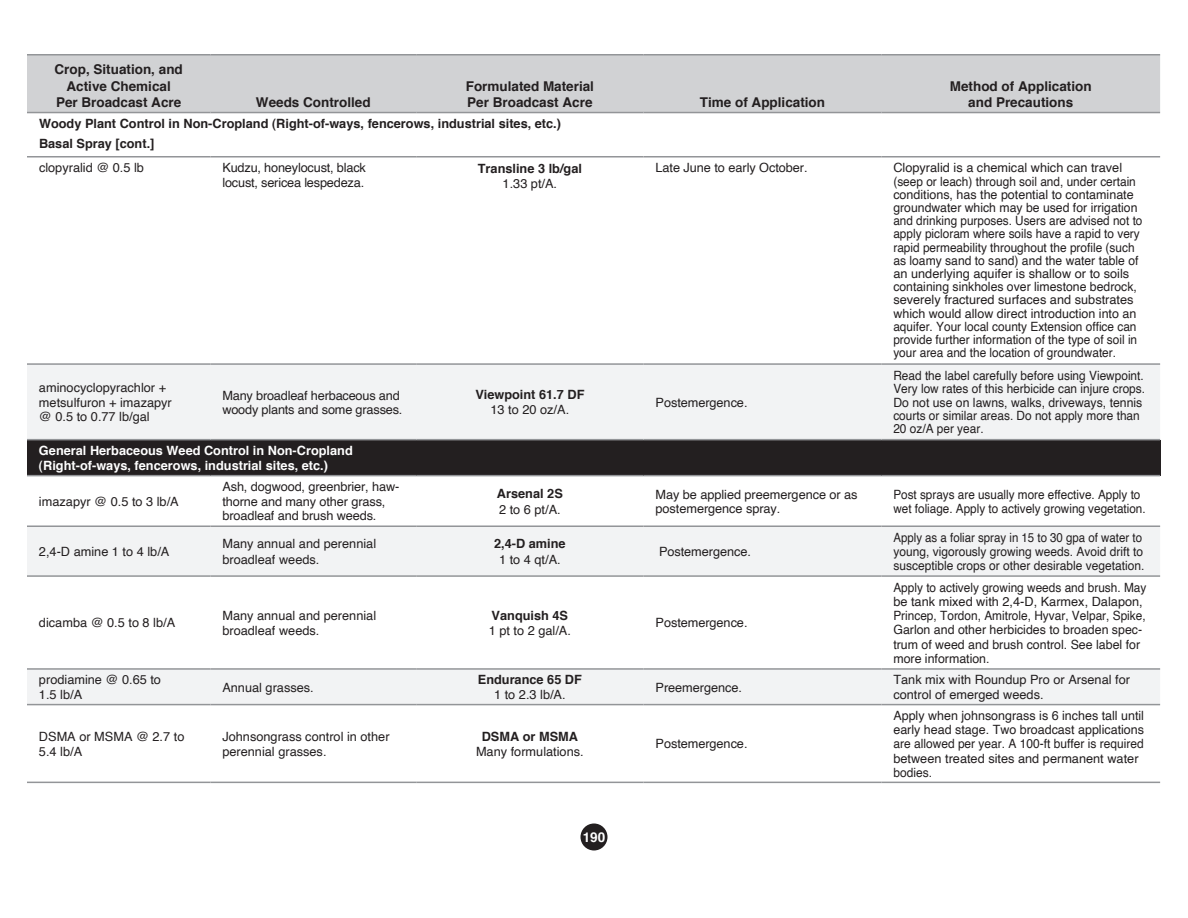
<style>
.page{position:relative;width:1188px;height:918px;background:#fff}
.page>*{position:absolute;margin:0;border:0;box-sizing:border-box;transform-origin:0 0}
.t1{font:700 13.5px/16.5px "Helvetica";color:#231f20;text-align:center}
.t2{font:700 13.5px "Helvetica";color:#fff}
.t3{font:12.75px/13.2px "Helvetica";color:#231f20}
.t4{font:12.75px/14.2px "Helvetica";color:#231f20;scale:.93 1}
.t5{font:700 12.75px/15.3px "Helvetica";color:#231f20;text-align:center}
.t6{font:12.75px/14.2px "Helvetica";color:#231f20;scale:.9 1}
.t7{font:700 12.75px/14.2px "Helvetica";color:#fff}
.t8{font:12.75px/14.2px "Helvetica";color:#231f20;scale:.92 1}
.s1{font-weight:400}
.s2{font-weight:700}
</style>
<div class="page">
<div style="left:580px;top:824px;width:28px;height:26px;background:#231f20;border-radius:50%"></div>
<div style="left:27px;top:56px;width:1133px;height:56px;background:#d1d2d4"></div>
<svg style="left:27px;top:365px;width:1133px;height:339px;fill:#f2f3f4"></svg>
<div style="left:27px;top:440px;width:1133px;height:36px;background:#231f20"></div>
<hr style="left:27px;top:54px;width:183px;height:2px;background:#939598">
<hr style="left:210px;top:54px;width:206px;height:2px;background:#939598">
<hr style="left:416px;top:54px;width:228px;height:2px;background:#939598">
<hr style="left:644px;top:54px;width:237px;height:2px;background:#939598">
<hr style="left:881px;top:54px;width:279px;height:2px;background:#939598">
<hr style="left:27px;top:112px;width:183px;height:1px;background:#939598">
<hr style="left:210px;top:112px;width:206px;height:1px;background:#939598">
<hr style="left:416px;top:112px;width:228px;height:1px;background:#939598">
<hr style="left:644px;top:112px;width:237px;height:1px;background:#939598">
<hr style="left:881px;top:112px;width:279px;height:1px;background:#939598">
<hr style="left:27px;top:156px;width:183px;height:2px;background:#939598">
<hr style="left:210px;top:156px;width:206px;height:2px;background:#939598">
<hr style="left:416px;top:156px;width:228px;height:2px;background:#939598">
<hr style="left:644px;top:156px;width:237px;height:2px;background:#939598">
<hr style="left:881px;top:156px;width:279px;height:2px;background:#939598">
<hr style="left:27px;top:363px;width:183px;height:2px;background:#939598">
<hr style="left:210px;top:363px;width:206px;height:2px;background:#939598">
<hr style="left:416px;top:363px;width:228px;height:2px;background:#939598">
<hr style="left:644px;top:363px;width:237px;height:2px;background:#939598">
<hr style="left:881px;top:363px;width:279px;height:2px;background:#939598">
<hr style="left:27px;top:439px;width:183px;height:1px;background:#939598">
<hr style="left:210px;top:439px;width:206px;height:1px;background:#939598">
<hr style="left:416px;top:439px;width:228px;height:1px;background:#939598">
<hr style="left:644px;top:439px;width:237px;height:1px;background:#939598">
<hr style="left:881px;top:439px;width:279px;height:1px;background:#939598">
<hr style="left:27px;top:475px;width:183px;height:1px;background:#939598">
<hr style="left:210px;top:475px;width:206px;height:1px;background:#939598">
<hr style="left:416px;top:475px;width:228px;height:1px;background:#939598">
<hr style="left:644px;top:475px;width:237px;height:1px;background:#939598">
<hr style="left:881px;top:475px;width:279px;height:1px;background:#939598">
<hr style="left:27px;top:525px;width:183px;height:2px;background:#939598">
<hr style="left:210px;top:525px;width:206px;height:2px;background:#939598">
<hr style="left:416px;top:525px;width:228px;height:2px;background:#939598">
<hr style="left:644px;top:525px;width:237px;height:2px;background:#939598">
<hr style="left:881px;top:525px;width:279px;height:2px;background:#939598">
<hr style="left:27px;top:575px;width:183px;height:2px;background:#939598">
<hr style="left:210px;top:575px;width:206px;height:2px;background:#939598">
<hr style="left:416px;top:575px;width:228px;height:2px;background:#939598">
<hr style="left:644px;top:575px;width:237px;height:2px;background:#939598">
<hr style="left:881px;top:575px;width:279px;height:2px;background:#939598">
<hr style="left:27px;top:668px;width:183px;height:2px;background:#939598">
<hr style="left:210px;top:668px;width:206px;height:2px;background:#939598">
<hr style="left:416px;top:668px;width:228px;height:2px;background:#939598">
<hr style="left:644px;top:668px;width:237px;height:2px;background:#939598">
<hr style="left:881px;top:668px;width:279px;height:2px;background:#939598">
<hr style="left:27px;top:704px;width:183px;height:1px;background:#939598">
<hr style="left:210px;top:704px;width:206px;height:1px;background:#939598">
<hr style="left:416px;top:704px;width:228px;height:1px;background:#939598">
<hr style="left:644px;top:704px;width:237px;height:1px;background:#939598">
<hr style="left:881px;top:704px;width:279px;height:1px;background:#939598">
<hr style="left:27px;top:782px;width:183px;height:1px;background:#939598">
<hr style="left:210px;top:782px;width:206px;height:1px;background:#939598">
<hr style="left:416px;top:782px;width:228px;height:1px;background:#939598">
<hr style="left:644px;top:782px;width:237px;height:1px;background:#939598">
<hr style="left:881px;top:782px;width:279px;height:1px;background:#939598">
<p class="t1" style="left:55px;top:60px;width:130px">Crop, Situation, and<br>Active Chemical<br>Per Broadcast Acre</p>
<p class="t1" style="left:256px;top:93px;width:116px">Weeds Controlled</p>
<p class="t1" style="left:466px;top:77px;width:130px;text-align:left">Formulated Material<br>Per Broadcast Acre</p>
<p class="t1" style="left:700px;top:93px;width:127px">Time of Application</p>
<p class="t1" style="left:950px;top:77px;width:143px">Method of Application and Precautions</p>
<p class="t5" style="left:39px;top:114px;width:524px;line-height:19.2px;text-align:left">Woody Plant Control in Non-Cropland (Right-of-ways, fencerows, industrial sites, etc.)<br>Basal Spray [cont.]</p>
<p class="t3" style="left:39px;top:162px;width:107px">clopyralid @ 0.5 lb</p>
<p class="t3" style="left:222px;top:161px;width:145px;line-height:14.2px">Kudzu, honeylocust, black locust, sericea lespedeza.</p>
<p class="t5" style="left:478px;top:160px;width:106px">Transline 3 lb/gal<br><span class="s1">1.33 pt/A.</span></p>
<p class="t3" style="left:656px;top:162px;width:154px">Late June to early October.</p>
<p class="t3" style="left:893px;top:162px;width:251px">Clopyralid is a chemical which can travel (seep or leach) through soil and, under certain conditions, has the potential to contaminate groundwater which may be used for irrigation and drinking purposes. Users are advised not to apply picloram where soils have a rapid to very rapid permeability throughout the profile (such as loamy sand to sand) and the water table of an underlying aquifer is shallow or to soils containing sinkholes over limestone bedrock, severely fractured surfaces and substrates which would allow direct introduction into an aquifer. Your local county Extension office can provide further information of the type of soil in your area and the location of groundwater.</p>
<p class="t3" style="left:39px;top:381px;width:134px;line-height:14.2px">aminocyclopyrachlor + metsulfuron + imazapyr @ 0.5 to 0.77 lb/gal</p>
<p class="t3" style="left:222px;top:388px;width:182px;line-height:14.2px">Many broadleaf herbaceous and woody plants and some grasses.</p>
<p class="t5" style="left:475px;top:386px;width:111px">Viewpoint 61.7 DF<br><span class="s1">13 to 20 oz/A.</span></p>
<p class="t3" style="left:656px;top:396px;width:94px">Postemergence.</p>
<p class="t4" style="left:893px;top:370px;width:272px;line-height:13.2px">Read the label carefully before using Viewpoint.<br>Very low rates of this herbicide can injure crops.<br>Do not use on lawns, walks, driveways, tennis courts or similar areas. Do not apply more than 20 oz/A per year.</p>
<p class="t7" style="left:39px;top:443px;width:315px">General Herbaceous Weed Control in Non-Cropland (Right-of-ways, fencerows, industrial sites, etc.)</p>
<p class="t3" style="left:39px;top:495px;width:141px">imazapyr @ 0.5 to 3 lb/A</p>
<p class="t3" style="left:222px;top:480px;width:179px;line-height:14.2px">Ash, dogwood, greenbrier, haw&shy;thorne and many other grass, broadleaf and brush weeds.</p>
<p class="t5" style="left:497px;top:485px;width:67px;text-align:left">Arsenal 2S<br><span class="s1">2 to 6 pt/A.</span></p>
<p class="t3" style="left:656px;top:487px;width:204px;line-height:14.2px">May be applied preemergence or as postemergence spray.</p>
<p class="t8" style="left:893px;top:487px;width:276px">Post sprays are usually more effective. Apply to wet foliage. Apply to actively growing vegetation.</p>
<p class="t3" style="left:39px;top:545px;width:132px">2,4-D amine 1 to 4 lb/A</p>
<p class="t3" style="left:222px;top:537px;width:155px;line-height:15.3px">Many annual and perennial broadleaf weeds.</p>
<p class="t5" style="left:494px;top:536px;width:73px">2,4-D amine<br><span class="s1">1 to 4 qt/A.</span></p>
<p class="t3" style="left:659px;top:545px;width:94px">Postemergence.</p>
<p class="t3" style="left:39px;top:617px;width:138px">dicamba @ 0.5 to 8 lb/A</p>
<p class="t3" style="left:222px;top:608px;width:155px;line-height:15.3px">Many annual and perennial broadleaf weeds.</p>
<p class="t3" style="left:489px;top:608px;width:84px;line-height:15.3px"><span class="s2">Vanquish 4S<br></span>1 pt to 2 gal/A.</p>
<p class="t3" style="left:656px;top:617px;width:94px">Postemergence.</p>
<p class="t6" style="left:893px;top:530px;width:281px">Apply as a foliar spray in 15 to 30 gpa of water to young, vigorously growing weeds. Avoid drift to susceptible crops or other desirable vegetation.</p>
<p class="t4" style="left:893px;top:580px;width:274px">Apply to actively growing weeds and brush. May be tank mixed with 2,4-D, Karmex, Dalapon, Princep, Tordon, Amitrole, Hyvar, Velpar, Spike, Garlon and other herbicides to broaden spec&shy;trum of weed and brush control. See label for more information.</p>
<p class="t3" style="left:39px;top:672px;width:124px;line-height:15.3px">prodiamine @ 0.65 to<br>1.5 lb/A</p>
<p class="t3" style="left:222px;top:681px;width:93px">Annual grasses.</p>
<p class="t5" style="left:478px;top:671px;width:106px">Endurance 65 DF<br><span class="s1">1 to 2.3 lb/A.</span></p>
<p class="t3" style="left:656px;top:681px;width:88px">Preemergence.</p>
<p class="t3" style="left:893px;top:673px;width:238px;line-height:14.2px">Tank mix with Roundup Pro or Arsenal for control of emerged weeds.</p>
<p class="t3" style="left:39px;top:729px;width:147px;line-height:15.3px">DSMA or MSMA @ 2.7 to<br>5.4 lb/A</p>
<p class="t3" style="left:222px;top:729px;width:169px;line-height:15.3px">Johnsongrass control in other perennial grasses.</p>
<p class="t3" style="left:476px;top:729px;width:109px;line-height:15.3px;text-align:center"><span class="s2">DSMA or MSMA<br></span>Many formulations.</p>
<p class="t3" style="left:656px;top:738px;width:94px">Postemergence.</p>
<p class="t3" style="left:893px;top:709px;width:252px;line-height:14.2px">Apply when johnsongrass is 6 inches tall until early head stage. Two broadcast applications are allowed per year. A 100-ft buffer is required between treated sites and permanent water bodies.</p>
<p class="t2" style="left:583px;top:825px;width:24px">190</p>
</div>
